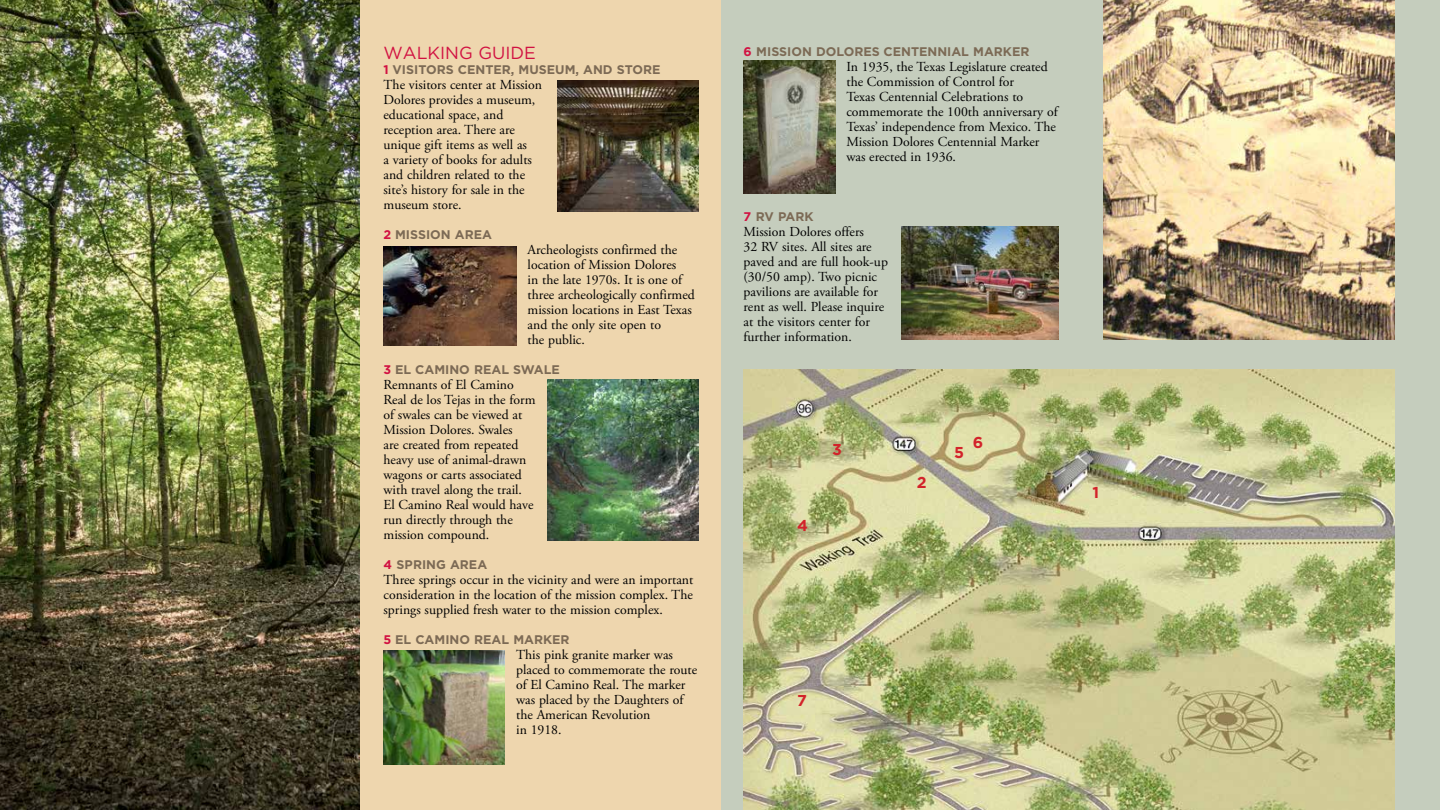
<style>
.page{position:relative;width:1440px;height:810px;background:#fff}
.page>*{position:absolute;margin:0;border:0;box-sizing:border-box;transform-origin:0 0}
.t1{font:17.5px "Gotham";color:#d11242}
.t2{font:700 15.75px "Gotham";color:#d2232a}
.t3{font:13.75px/15px "Adobe Garamond Pro";color:#000}
.t4{font:700 12.5px "Gotham";color:#7c6a55}
.s1{color:#d11242}
</style>
<div class="page">
<div style="left:360px;top:0;width:361px;height:810px;background:#eed6ae"></div>
<div style="left:721px;top:0;width:719px;height:810px;background:#c5cdbd"></div>
<img style="left:0;top:0;width:360px;height:810px">
<img style="left:557px;top:81px;width:142px;height:131px">
<img style="left:384px;top:246px;width:132px;height:99px">
<img style="left:547px;top:380px;width:152px;height:160px">
<img style="left:744px;top:61px;width:91px;height:133px">
<img style="left:901px;top:227px;width:158px;height:113px">
<img style="left:1104px;top:0;width:291px;height:340px">
<img style="left:744px;top:369px;width:651px;height:441px">
<img style="left:384px;top:650px;width:121px;height:115px">
<p class="t1" style="left:384px;top:42px;width:154px">WALKING GUIDE</p>
<p class="t4" style="left:384px;top:61px;width:278px"><span class="s1">1</span> VISITORS CENTER, MUSEUM, AND STORE</p>
<p class="t3" style="left:384px;top:78px;width:160px">The visitors center at Mission<br>Dolores provides a museum, educational space, and reception area. There are unique gift items as well as<br>a variety of books for adults and children related to the site’s history for sale in the museum store.</p>
<p class="t4" style="left:384px;top:226px;width:110px"><span class="s1">2</span> MISSION AREA</p>
<p class="t3" style="left:528px;top:243px;width:169px">Archeologists confirmed the location of Mission Dolores<br>in the late 1970s. It is one of three archeologically confirmed mission locations in East Texas and the only site open to<br>the public.</p>
<p class="t4" style="left:384px;top:361px;width:178px"><span class="s1">3</span> EL CAMINO REAL SWALE</p>
<p class="t3" style="left:384px;top:378px;width:154px">Remnants of El Camino<br>Real de los Tejas in the form of swales can be viewed at<br>Mission Dolores. Swales<br>are created from repeated heavy use of animal-drawn wagons or carts associated with travel along the trail.<br>El Camino Real would have run directly through the mission compound.</p>
<p class="t4" style="left:384px;top:556px;width:105px"><span class="s1">4</span> SPRING AREA</p>
<p class="t3" style="left:384px;top:573px;width:311px;text-align:justify">Three springs occur in the vicinity and were an important consideration in the location of the mission complex. The springs supplied fresh water to the mission complex.</p>
<p class="t4" style="left:384px;top:631px;width:188px"><span class="s1">5</span> EL CAMINO REAL MARKER</p>
<p class="t3" style="left:516px;top:648px;width:183px">This pink granite marker was placed to commemorate the route of El Camino Real. The marker was placed by the Daughters of the American Revolution<br>in 1918.</p>
<p class="t4" style="left:744px;top:43px;width:287px"><span class="s1">6</span> MISSION DOLORES CENTENNIAL MARKER</p>
<p class="t3" style="left:846px;top:60px;width:213px">In 1935, the Texas Legislature created the Commission of Control for<br>Texas Centennial Celebrations to commemorate the 100th anniversary of Texas’ independence from Mexico. The Mission Dolores Centennial Marker was erected in 1936.</p>
<p class="t4" style="left:744px;top:208px;width:72px"><span class="s1">7</span> RV PARK</p>
<p class="t3" style="left:744px;top:225px;width:146px">Mission Dolores offers<br>32 RV sites. All sites are paved and are full hook-up (30/50 amp). Two picnic pavilions are available for rent as well. Please inquire at the visitors center for further information.</p>
<p class="t2" style="left:832px;top:439px;width:11px">3</p>
<p class="t2" style="left:797px;top:515px;width:12px">4</p>
<p class="t2" style="left:917px;top:472px;width:11px">2</p>
<p class="t2" style="left:954px;top:442px;width:11px">5</p>
<p class="t2" style="left:973px;top:432px;width:12px">6</p>
<p class="t2" style="left:1092px;top:482px;width:8px">1</p>
<p class="t2" style="left:797px;top:690px;width:11px">7</p>
</div>
